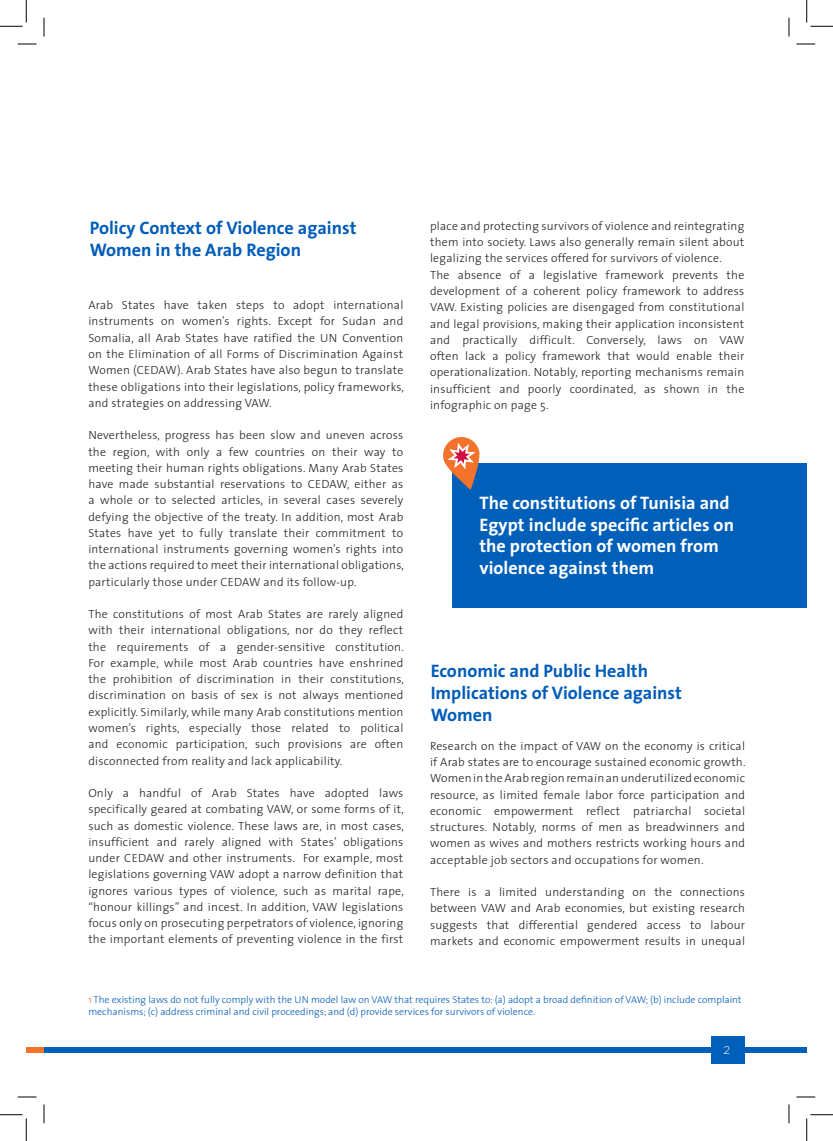
<style>
.page{position:relative;width:833px;height:1141px;background:#fff}
.page>*{position:absolute;margin:0;border:0;box-sizing:border-box;transform-origin:0 0}
.Technical_Publicatio{font:700 18.12px/21.8px "The Sans";color:#005cba}
.Technical_Publicatio-2{font:700 18.12px/21.8px "The Sans";color:#fff}
.Technical_Publicatio-3{font:300 11.88px/16.2px "The Sans";letter-spacing:.02em;color:#231f20;text-align:justify}
.t1{font:300 11.25px "Gotham";color:#fff}
.Technical_Publicatio-4{font:300 10px/12px "The Sans";color:#005cba}
.s1{color:#f3732c}
</style>
<div class="page">
<div style="left:33px;top:1047px;width:773px;height:5px;background:#005fb9"></div>
<div style="left:26px;top:1047px;width:18px;height:5px;background:#f3732c"></div>
<div style="left:451px;top:463px;width:355px;height:144px;background:#005fb9"></div>
<svg style="left:443px;top:437px;width:37px;height:53px"></svg>
<div style="left:710px;top:1036px;width:33px;height:27px;background:#005fb9"></div>
<svg style="left:18px;top:43px;width:18px;height:2px"></svg>
<svg style="left:796px;top:43px;width:18px;height:2px"></svg>
<svg style="left:18px;top:1096px;width:18px;height:1px"></svg>
<svg style="left:796px;top:1096px;width:18px;height:1px"></svg>
<svg style="left:43px;top:18px;width:2px;height:18px"></svg>
<svg style="left:43px;top:1104px;width:2px;height:19px"></svg>
<svg style="left:788px;top:18px;width:1px;height:18px"></svg>
<svg style="left:788px;top:1104px;width:1px;height:19px"></svg>
<svg style="left:0;top:0;width:27px;height:27px"></svg>
<svg style="left:0;top:1114px;width:27px;height:26px"></svg>
<svg style="left:806px;top:0;width:26px;height:27px"></svg>
<svg style="left:806px;top:1114px;width:26px;height:26px"></svg>
<p class="Technical_Publicatio" style="left:90px;top:217px;width:268px">Policy Context of Violence against<br>Women in the Arab Region</p>
<p class="Technical_Publicatio-3" style="left:88px;top:297px;width:317px">Arab States have taken steps to adopt international instruments on women’s rights. Except for Sudan and Somalia, all Arab States have ratified the UN Convention on the Elimination of all Forms of Discrimination Against Women (CEDAW). Arab States have also begun to translate these obligations into their legislations, policy frameworks, and strategies on addressing VAW.</p>
<p class="Technical_Publicatio-3" style="left:88px;top:427px;width:317px">Nevertheless, progress has been slow and uneven across the region, with only a few countries on their way to meeting their human rights obligations. Many Arab States have made substantial reservations to CEDAW, either as a whole or to selected articles, in several cases severely defying the objective of the treaty. In addition, most Arab States have yet to fully translate their commitment to international instruments governing women’s rights into the actions required to meet their international obligations, particularly those under CEDAW and its follow-up.</p>
<p class="Technical_Publicatio-3" style="left:88px;top:605px;width:317px">The constitutions of most Arab States are rarely aligned with their international obligations, nor do they reflect the requirements of a gender-sensitive constitution.<br>For example, while most Arab countries have enshrined the prohibition of discrimination in their constitutions, discrimination on basis of sex is not always mentioned explicitly. Similarly, while many Arab constitutions mention women’s rights, especially those related to political and economic participation, such provisions are often disconnected from reality and lack applicability.</p>
<p class="Technical_Publicatio-3" style="left:88px;top:784px;width:317px">Only a handful of Arab States have adopted laws specifically geared at combating VAW, or some forms of it, such as domestic violence. These laws are, in most cases, insufficient and rarely aligned with States’ obligations under CEDAW and other instruments. For example, most legislations governing VAW adopt a narrow definition that ignores various types of violence, such as marital rape, “honour killings” and incest. In addition, VAW legislations focus only on prosecuting perpetrators of violence, ignoring the important elements of preventing violence in the first</p>
<p class="Technical_Publicatio-3" style="left:430px;top:217px;width:315px">place and protecting survivors of violence and reintegrating them into society. Laws also generally remain silent about legalizing the services offered for survivors of violence.</p>
<p class="Technical_Publicatio-3" style="left:430px;top:266px;width:315px">The absence of a legislative framework prevents the development of a coherent policy framework to address VAW. Existing policies are disengaged from constitutional and legal provisions, making their application inconsistent and practically difficult. Conversely, laws on VAW often lack a policy framework that would enable their operationalization. Notably, reporting mechanisms remain insufficient and poorly coordinated, as shown in the infographic on page 5.</p>
<p class="Technical_Publicatio-2" style="left:479px;top:491px;width:256px">The constitutions of Tunisia and<br>Egypt include specific articles on the protection of women from violence against them</p>
<p class="Technical_Publicatio" style="left:430px;top:660px;width:252px">Economic and Public Health<br>Implications of Violence against<br>Women</p>
<p class="Technical_Publicatio-3" style="left:430px;top:737px;width:317px">Research on the impact of VAW on the economy is critical if Arab states are to encourage sustained economic growth.<br>Women in the Arab region remain an underutilized economic resource, as limited female labor force participation and economic empowerment reflect patriarchal societal structures. Notably, norms of men as breadwinners and women as wives and mothers restricts working hours and acceptable job sectors and occupations for women.</p>
<p class="Technical_Publicatio-3" style="left:430px;top:883px;width:316px">There is a limited understanding on the connections between VAW and Arab economies, but existing research suggests that differential gendered access to labour markets and economic empowerment results in unequal</p>
<p class="Technical_Publicatio-4" style="left:88px;top:992px;width:654px"><span class="s1">1</span> The existing laws do not fully comply with the UN model law on VAW that requires States to: (a) adopt a broad definition of VAW; (b) include complaint mechanisms; (c) address criminal and civil proceedings; and (d) provide services for survivors of violence.</p>
<p class="t1" style="left:723px;top:1043px;width:8px">2</p>
</div>
